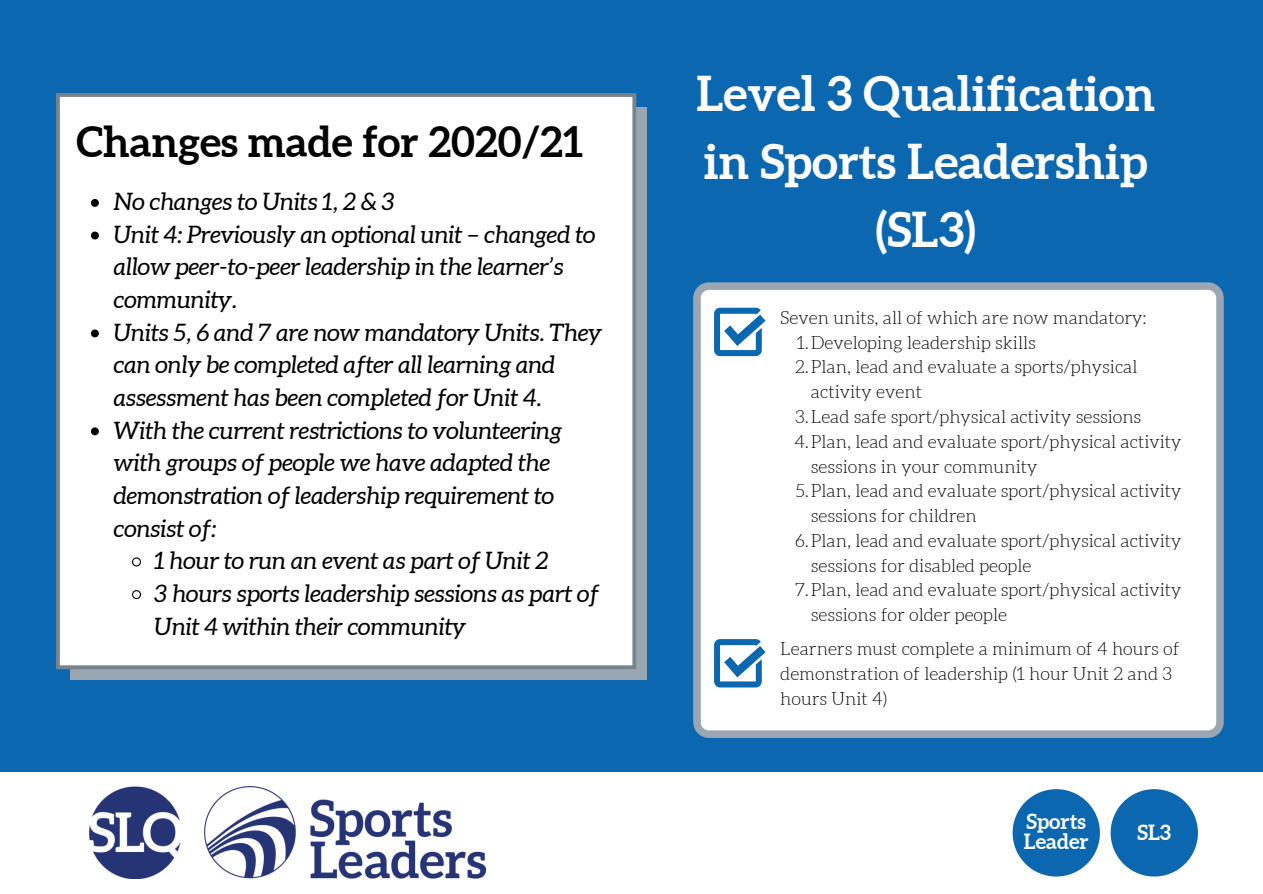
<style>
.page{position:relative;width:1263px;height:894px;background:#fff}
.page>*{position:absolute;margin:0;border:0;box-sizing:border-box;transform-origin:0 0}
.t1{font:700 48px/67.5px "Aleo";color:#fff;text-align:center}
.t2{font:700 42px "Aleo";color:#000}
.t3{font:italic 24px "Aleo";color:#000}
.t4{font:700 21px/20.2px "Aleo";color:#fff}
.t5{font:300 18px/24.8px "Aleo";color:#000}
</style>
<div class="page">
<div style="left:0;top:0;width:1263px;height:893px;background:#0c67b1"></div>
<div style="left:0;top:771px;width:1263px;height:122px;background:#fff"></div>
<img style="left:89px;top:786px;width:396px;height:92px">
<div style="left:71px;top:108px;width:576px;height:571px;background:#9aa7b2"></div>
<div style="left:56px;top:93px;width:580px;height:576px;background:#fff"></div>
<svg style="left:1111px;top:789px;width:87px;height:87px"></svg>
<svg style="left:1013px;top:789px;width:87px;height:87px"></svg>
<div style="left:693px;top:282px;width:531px;height:455px;background:#fff"></div>
<svg style="left:91px;top:199px;width:8px;height:8px"></svg>
<svg style="left:91px;top:231px;width:8px;height:8px"></svg>
<svg style="left:91px;top:329px;width:8px;height:8px"></svg>
<svg style="left:91px;top:427px;width:8px;height:8px"></svg>
<svg style="left:131px;top:556px;width:11px;height:11px"></svg>
<svg style="left:131px;top:589px;width:11px;height:10px"></svg>
<svg style="left:714px;top:307px;width:51px;height:49px"></svg>
<svg style="left:714px;top:639px;width:51px;height:48px"></svg>
<h2 class="t2" style="left:77px;top:117px;width:508px">Changes made for 2020/21</h2>
<h3 class="t3" style="left:114px;top:188px;width:282px">No changes to Units 1, 2 &amp; 3</h3>
<h3 class="t3" style="left:114px;top:221px;width:483px">Unit 4: Previously an optional unit – changed to</h3>
<h3 class="t3" style="left:114px;top:253px;width:452px">allow peer-to-peer leadership in the learner’s</h3>
<h3 class="t3" style="left:114px;top:286px;width:125px">community.</h3>
<h3 class="t3" style="left:114px;top:318px;width:490px">Units 5, 6 and 7 are now mandatory Units. They</h3>
<h3 class="t3" style="left:114px;top:351px;width:443px">can only be completed after all learning and</h3>
<h3 class="t3" style="left:114px;top:384px;width:429px">assessment has been completed for Unit 4.</h3>
<h3 class="t3" style="left:114px;top:416px;width:450px">With the current restrictions to volunteering</h3>
<h3 class="t3" style="left:114px;top:449px;width:438px">with groups of people we have adapted the</h3>
<h3 class="t3" style="left:114px;top:482px;width:442px">demonstration of leadership requirement to</h3>
<h3 class="t3" style="left:114px;top:514px;width:105px">consist of:</h3>
<h3 class="t3" style="left:155px;top:547px;width:395px">1 hour to run an event as part of Unit 2</h3>
<h3 class="t3" style="left:155px;top:579px;width:446px">3 hours sports leadership sessions as part of</h3>
<h3 class="t3" style="left:155px;top:612px;width:313px">Unit 4 within their community</h3>
<h1 class="t1" style="left:696px;top:60px;width:460px">Level 3 Qualification in Sports Leadership (SL3)</h1>
<p class="t5" style="left:780px;top:305px;width:368px">Seven units, all of which are now mandatory:</p>
<p class="t5" style="left:797px;top:330px;width:240px">1.Developing leadership skills</p>
<p class="t5" style="left:795px;top:355px;width:344px">2.Plan, lead and evaluate a sports/physical</p>
<p class="t5" style="left:811px;top:379px;width:113px">activity event</p>
<p class="t5" style="left:795px;top:404px;width:348px">3.Lead safe sport/physical activity sessions</p>
<p class="t5" style="left:794px;top:429px;width:389px">4.Plan, lead and evaluate sport/physical activity</p>
<p class="t5" style="left:811px;top:454px;width:228px">sessions in your community</p>
<p class="t5" style="left:796px;top:478px;width:387px">5.Plan, lead and evaluate sport/physical activity</p>
<p class="t5" style="left:811px;top:503px;width:167px">sessions for children</p>
<p class="t5" style="left:795px;top:528px;width:388px">6.Plan, lead and evaluate sport/physical activity</p>
<p class="t5" style="left:811px;top:553px;width:222px">sessions for disabled people</p>
<p class="t5" style="left:795px;top:577px;width:388px">7.Plan, lead and evaluate sport/physical activity</p>
<p class="t5" style="left:811px;top:602px;width:198px">sessions for older people</p>
<p class="t5" style="left:780px;top:636px;width:401px">Learners must complete a minimum of 4 hours of demonstration of leadership (1 hour Unit 2 and 3 hours Unit 4)</p>
<p class="t4" style="left:1024px;top:810px;width:66px">Sports<br>Leader</p>
<p class="t4" style="left:1137px;top:821px;width:35px">SL3</p>
</div>
